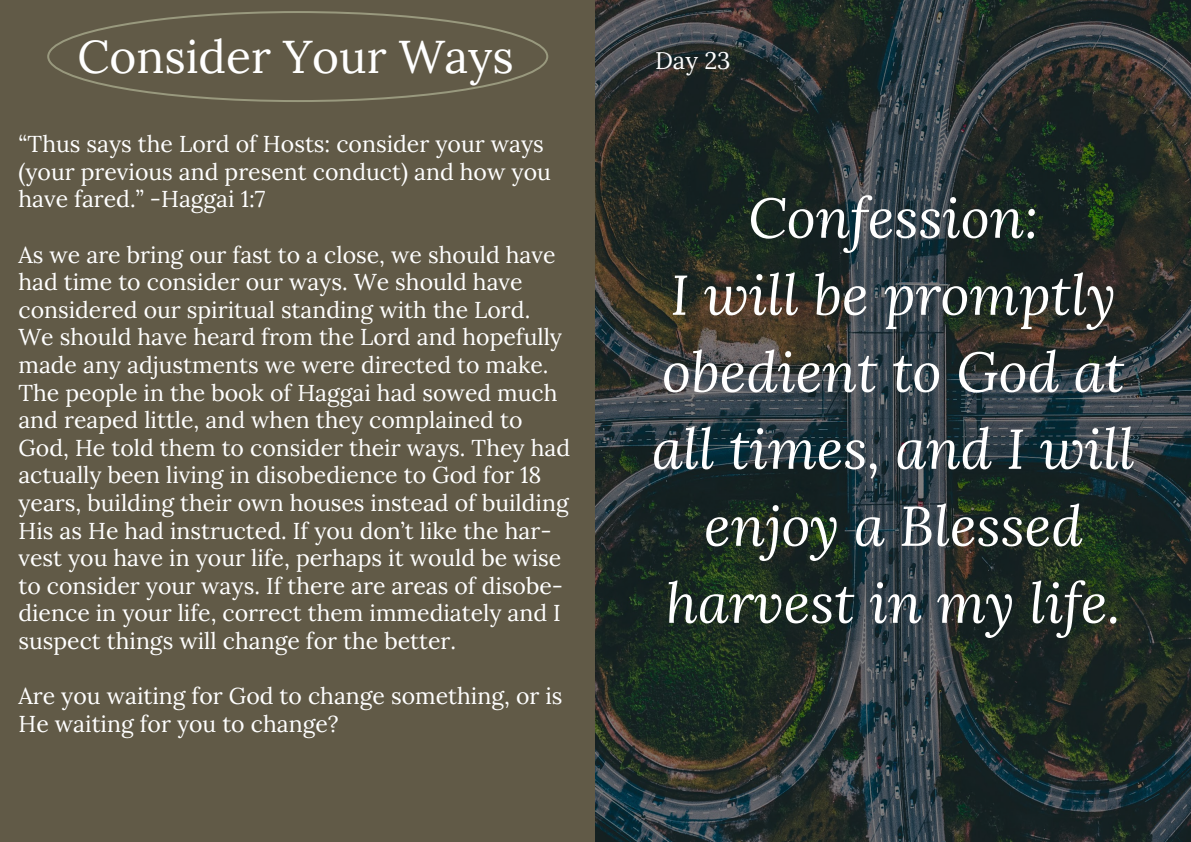
<style>
.page{position:relative;width:1191px;height:842px;background:#fff}
.page>*{position:absolute;margin:0;border:0;box-sizing:border-box;transform-origin:0 0}
.t1{font:italic 56px/77px "Lora";color:#fff;text-align:center}
.t2{font:46px "Lora";color:#fff}
.t3{font:24px "Lora";color:#fff}
.t4{font:23px/27.6px "Lora";color:#fff}
</style>
<div class="page">
<div style="left:0;top:0;width:596px;height:842px;background:#615a47"></div>
<img style="left:595px;top:0;width:596px;height:842px">
<p class="t2" style="left:77px;top:22px;width:438px">Consider Your Ways</p>
<p class="t4" style="left:18px;top:129px;width:534px">“Thus says the Lord of Hosts: consider your ways (your previous and present conduct) and how you have fared.” -Haggai 1:7</p>
<p class="t4" style="left:18px;top:239px;width:553px">As we are bring our fast to a close, we should have had time to consider our ways. We should have considered our spiritual standing with the Lord.<br>We should have heard from the Lord and hopefully made any adjustments we were directed to make.<br>The people in the book of Haggai had sowed much and reaped little, and when they complained to God, He told them to consider their ways. They had actually been living in disobedience to God for 18 years, building their own houses instead of building His as He had instructed. If you don’t like the har&shy;vest you have in your life, perhaps it would be wise to consider your ways. If there are areas of disobe&shy;dience in your life, correct them immediately and I suspect things will change for the better.</p>
<p class="t4" style="left:18px;top:681px;width:545px">Are you waiting for God to change something, or is<br>He waiting for you to change?</p>
<p class="t3" style="left:655px;top:42px;width:77px">Day 23</p>
<p class="t1" style="left:748px;top:178px;width:291px">Confession:</p>
<p class="t1" style="left:652px;top:255px;width:484px">I will be promptly obedient to God at all times, and I will enjoy a Blessed</p>
<p class="t1" style="left:666px;top:563px;width:456px">harvest in my life.</p>
</div>
